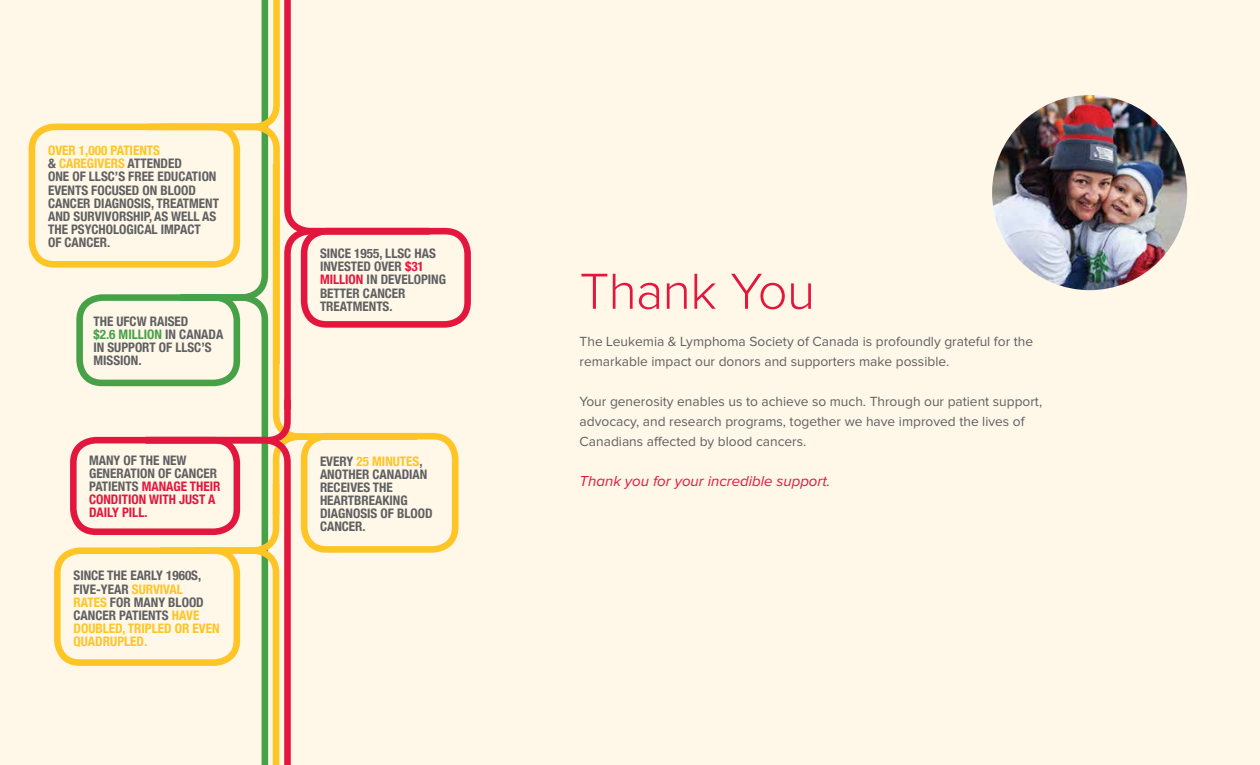
<style>
.page{position:relative;width:1260px;height:765px;background:#fff7e8}
.page>*{position:absolute;margin:0;border:0;box-sizing:border-box;transform-origin:0 0}
.t1{font:300 52.5px "Proxima Nova";letter-spacing:-.015em;color:#e3173e}
.t2{font:italic 15px "Proxima Nova";color:#e3173e}
.t3{font:13.75px/20px "Proxima Nova";color:#5f6062}
.t4{font:700 condensed 13.12px/13.1px "Helvetica Neue";color:#5f6062}
.t5{font:700 condensed 13.12px/13.1px "Helvetica Neue";color:#e3173e}
.s1{color:#ffc425}
.s2{color:#46a147}
.s3{color:#5f6062}
.s4{color:#e3173e}
</style>
<div class="page">
<img style="left:992px;top:95px;width:195px;height:195px;border-radius:98px">
<div style="left:301px;top:433px;width:157px;height:120px;border:7px solid #ffc425;border-radius:22px"></div>
<div style="left:54px;top:547px;width:186px;height:119px;border:7px solid #ffc425;border-radius:22px"></div>
<div style="left:29px;top:124px;width:211px;height:144px;border:7px solid #ffc425;border-radius:22px"></div>
<div style="left:301px;top:228px;width:170px;height:100px;border:7px solid #e3173e;border-radius:22px"></div>
<div style="left:70px;top:437px;width:170px;height:98px;border:7px solid #e3173e;border-radius:22px"></div>
<div style="left:76px;top:294px;width:164px;height:92px;border:7px solid #46a147;border-radius:22px"></div>
<svg style="left:139px;top:0;width:297px;height:765px"></svg>
<p class="t4" style="left:48px;top:144px;width:173px"><span class="s1">OVER 1,000 PATIENTS<br></span>&amp; <span class="s1">CAREGIVERS</span> ATTENDED<br>ONE OF LLSC’S FREE EDUCATION<br>EVENTS FOCUSED ON BLOOD<br>CANCER DIAGNOSIS, TREATMENT<br>AND SURVIVORSHIP, AS WELL AS<br>THE PSYCHOLOGICAL IMPACT<br>OF CANCER.</p>
<p class="t4" style="left:93px;top:314px;width:131px">THE UFCW RAISED<br><span class="s2">$2.6 MILLION</span> IN CANADA<br>IN SUPPORT OF LLSC’S<br>MISSION.</p>
<p class="t5" style="left:89px;top:453px;width:133px"><span class="s3">MANY OF THE NEW<br>GENERATION OF CANCER<br>PATIENTS</span> MANAGE THEIR<br>CONDITION WITH JUST A<br>DAILY PILL.</p>
<p class="t4" style="left:74px;top:569px;width:148px">SINCE THE EARLY 1960S,<br>FIVE-YEAR <span class="s1">SURVIVAL<br>RATES</span> FOR MANY BLOOD<br>CANCER PATIENTS <span class="s1">HAVE<br>DOUBLED, TRIPLED OR EVEN<br>QUADRUPLED.</span></p>
<p class="t4" style="left:320px;top:247px;width:128px">SINCE 1955, LLSC HAS<br>INVESTED OVER <span class="s4">$31<br>MILLION</span> IN DEVELOPING<br>BETTER CANCER<br>TREATMENTS.</p>
<p class="t4" style="left:320px;top:454px;width:114px">EVERY <span class="s1">25 MINUTES</span>,<br>ANOTHER CANADIAN<br>RECEIVES THE<br>HEARTBREAKING<br>DIAGNOSIS OF BLOOD<br>CANCER.</p>
<h1 class="t1" style="left:580px;top:267px;width:237px">Thank You</h1>
<p class="t3" style="left:580px;top:332px;width:455px">The Leukemia &amp; Lymphoma Society of Canada is profoundly grateful for the remarkable impact our donors and supporters make possible.</p>
<p class="t3" style="left:580px;top:392px;width:464px">Your generosity enables us to achieve so much. Through our patient support, advocacy, and research programs, together we have improved the lives of<br>Canadians affected by blood cancers.</p>
<p class="t2" style="left:580px;top:474px;width:252px">Thank you for your incredible support.</p>
</div>
